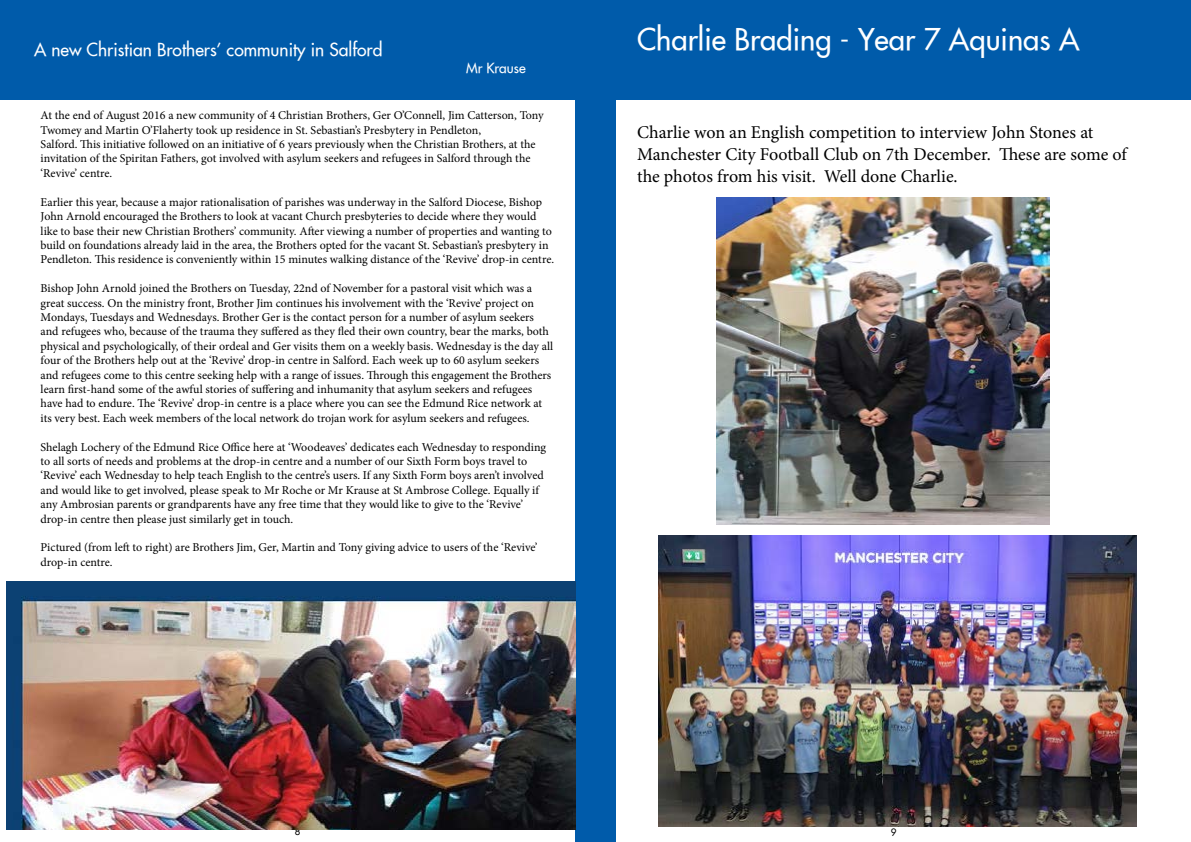
<style>
.page{position:relative;width:1191px;height:842px;background:#fff}
.page>*{position:absolute;margin:0;border:0;box-sizing:border-box;transform-origin:0 0}
.t1{font:30px "Fusi Normal";color:#fff}
.t2{font:18px/21.6px "Minion Pro";letter-spacing:-.005em;color:#000}
.t3{font:18px "Fusi Normal";color:#fff}
.t4{font:14px "Fusi Normal";color:#fff}
.t5{font:12px/14.4px "Minion Pro";color:#000}
.t6{font:10px "Fusi Normal";color:#000}
</style>
<div class="page">
<div style="left:575px;top:0;width:41px;height:842px;background:#005baa"></div>
<div style="left:0;top:0;width:1191px;height:99px;background:#005baa"></div>
<img style="left:7px;top:582px;width:568px;height:247px">
<img style="left:716px;top:197px;width:333px;height:327px">
<img style="left:659px;top:535px;width:477px;height:291px">
<h2 class="t3" style="left:34px;top:38px;width:350px">A new Christian Brothers’ community in Salford</h2>
<p class="t4" style="left:466px;top:59px;width:61px">Mr Krause</p>
<p class="t5" style="left:41px;top:108px;width:504px">At the end of August 2016 a new community of 4 Christian Brothers, Ger O’Connell, Jim Catterson, Tony Twomey and Martin O’Flaherty took up residence in St. Sebastian’s Presbytery in Pendleton,<br>Salford. This initiative followed on an initiative of 6 years previously when the Christian Brothers, at the invitation of the Spiritan Fathers, got involved with asylum seekers and refugees in Salford through the ‘Revive’ centre.</p>
<p class="t5" style="left:41px;top:195px;width:515px">Earlier this year, because a major rationalisation of parishes was underway in the Salford Diocese, Bishop John Arnold encouraged the Brothers to look at vacant Church presbyteries to decide where they would like to base their new Christian Brothers’ community. After viewing a number of properties and wanting to build on foundations already laid in the area, the Brothers opted for the vacant St. Sebastian’s presbytery in Pendleton. This residence is conveniently within 15 minutes walking distance of the ‘Revive’ drop-in centre.</p>
<p class="t5" style="left:41px;top:281px;width:514px">Bishop John Arnold joined the Brothers on Tuesday, 22nd of November for a pastoral visit which was a great success. On the ministry front, Brother Jim continues his involvement with the ‘Revive’ project on Mondays, Tuesdays and Wednesdays. Brother Ger is the contact person for a number of asylum seekers and refugees who, because of the trauma they suffered as they fled their own country, bear the marks, both physical and psychologically, of their ordeal and Ger visits them on a weekly basis. Wednesday is the day all four of the Brothers help out at the ‘Revive’ drop-in centre in Salford. Each week up to 60 asylum seekers and refugees come to this centre seeking help with a range of issues. Through this engagement the Brothers learn first-hand some of the awful stories of suffering and inhumanity that asylum seekers and refugees have had to endure. The ‘Revive’ drop-in centre is a place where you can see the Edmund Rice network at its very best. Each week members of the local network do trojan work for asylum seekers and refugees.</p>
<p class="t5" style="left:41px;top:440px;width:507px">Shelagh Lochery of the Edmund Rice Office here at ‘Woodeaves’ dedicates each Wednesday to responding to all sorts of needs and problems at the drop-in centre and a number of our Sixth Form boys travel to ‘Revive’ each Wednesday to help teach English to the centre’s users. If any Sixth Form boys aren’t involved and would like to get involved, please speak to Mr Roche or Mr Krause at St Ambrose College. Equally if any Ambrosian parents or grandparents have any free time that they would like to give to the ‘Revive’ drop-in centre then please just similarly get in touch.</p>
<p class="t5" style="left:41px;top:540px;width:498px">Pictured (from left to right) are Brothers Jim, Ger, Martin and Tony giving advice to users of the ‘Revive’ drop-in centre.</p>
<h1 class="t1" style="left:637px;top:20px;width:444px">Charlie Brading - Year 7 Aquinas A</h1>
<h2 class="t2" style="left:637px;top:122px;width:491px">Charlie won an English competition to interview John Stones at<br>Manchester City Football Club on 7th December. These are some of the photos from his visit. Well done Charlie.</h2>
<p class="t6" style="left:295px;top:825px;width:7px">8</p>
<p class="t6" style="left:890px;top:826px;width:7px">9</p>
</div>
